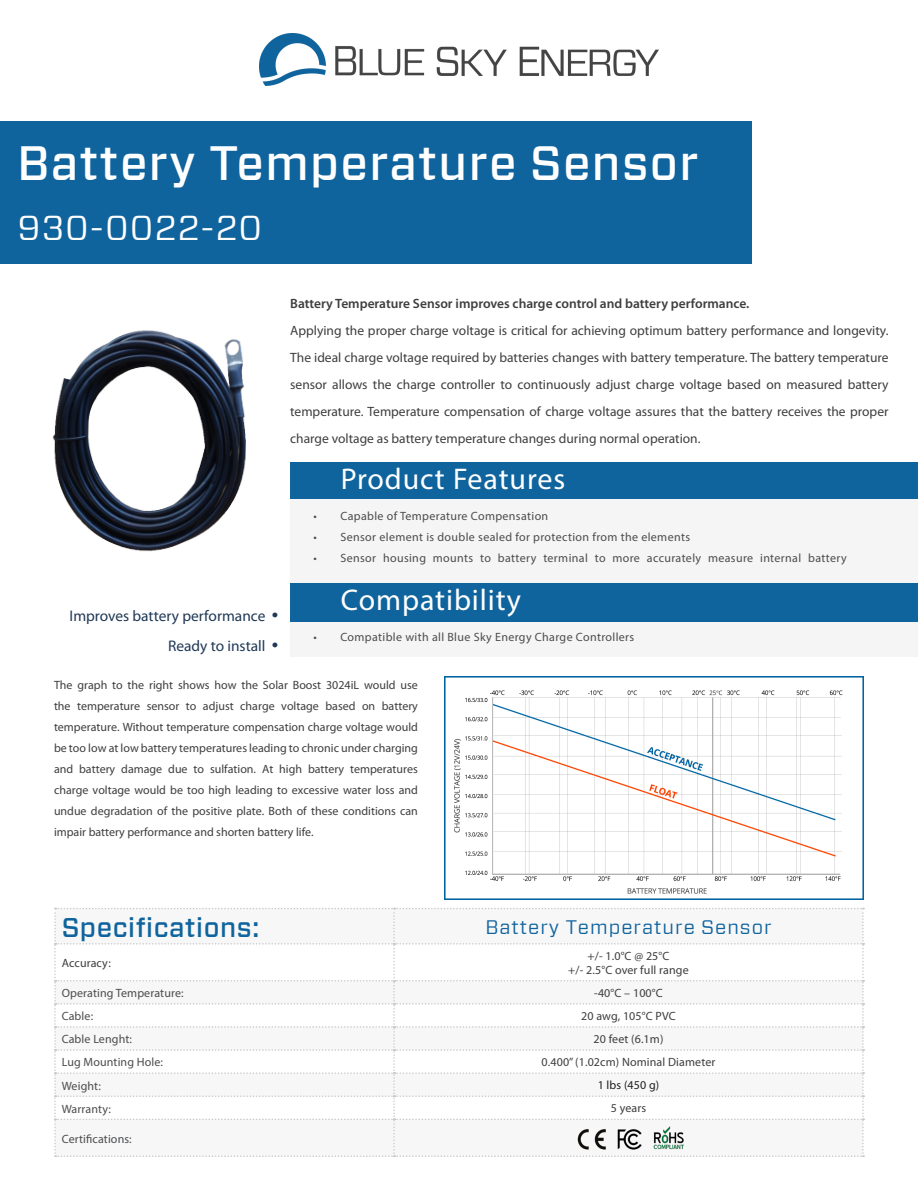
<style>
.page{position:relative;width:918px;height:1188px;background:#fff}
.page>*{position:absolute;margin:0;border:0;box-sizing:border-box;transform-origin:0 0}
.t1{font:500 48px "Forza";letter-spacing:.03em;color:#fff}
.t2{font:34.5px "Forza";letter-spacing:.03em;color:#fff}
.t3{font:30px "Myriad Pro";letter-spacing:.03em;color:#fff}
.t4{font:500 27px "Forza";letter-spacing:.02em;color:#10649d}
.t5{font:19.5px "Forza";letter-spacing:.05em;color:#10649d}
.t6{font:15.45px "Myriad Pro";color:#1f3855}
.t7{font:13.5px/27px "Myriad Pro";color:#3e3e3f;text-align:justify}
.t8{font:600 13.5px "Myriad Pro";color:#3e3e3f}
.Manual_Spec_Product{font:12px/21px "Myriad Pro";color:#3e3e3f;text-align:justify}
.Manual_Spec_list{font:12px "Myriad Pro";letter-spacing:.03em;color:#4b4c4d}
.Manual_Spec_list-2{font:12px "Myriad Pro";letter-spacing:.01em;color:#4b4c4d}
.Manual_Spec_Product-2{font:12px "Myriad Pro";letter-spacing:.01em;color:#231f20}
.Manual_Spec_list-3{font:12px "Myriad Pro";letter-spacing:.01em;color:#3e3e3f}
.s1{font-size:23.1px}
</style>
<div class="page">
<img style="left:52px;top:330px;width:194px;height:222px">
<div style="left:0;top:121px;width:751px;height:143px;background:#10649d"></div>
<div style="left:290px;top:499px;width:628px;height:157px;background:#f5f5f6"></div>
<div style="left:290px;top:462px;width:628px;height:37px;background:#10649d"></div>
<div style="left:290px;top:583px;width:628px;height:38px;background:#10649d"></div>
<svg style="left:54px;top:908px;width:810px;height:249px"></svg>
<img style="left:575px;top:1123px;width:111px;height:31px">
<img style="left:444px;top:677px;width:419px;height:222px">
<img style="left:260px;top:33px;width:398px;height:53px">
<p class="t1" style="left:18px;top:137px;width:683px">Battery Temperature Sensor</p>
<p class="t2" style="left:18px;top:209px;width:246px">930-0022-20</p>
<p class="t6" style="left:70px;top:606px;width:210px">Improves battery performance <span class="s1">•</span></p>
<p class="t6" style="left:168px;top:636px;width:112px">Ready to install <span class="s1">•</span></p>
<p class="t8" style="left:290px;top:295px;width:461px">Battery Temperature Sensor improves charge control and battery performance.</p>
<p class="t7" style="left:290px;top:317px;width:600px">Applying the proper charge voltage is critical for achieving optimum battery performance and longevity.<br>The ideal charge voltage required by batteries changes with battery temperature. The battery temperature sensor allows the charge controller to continuously adjust charge voltage based on measured battery temperature. Temperature compensation of charge voltage assures that the battery receives the proper charge voltage as battery temperature changes during normal operation.</p>
<p class="t3" style="left:341px;top:460px;width:226px">Product Features</p>
<p class="Manual_Spec_list" style="left:313px;top:509px;width:236px">• Capable of Temperature Compensation</p>
<p class="Manual_Spec_list" style="left:313px;top:530px;width:378px">• Sensor element is double sealed for protection from the elements</p>
<p class="Manual_Spec_list" style="left:313px;top:551px;width:535px">• Sensor housing mounts to battery terminal to more accurately measure internal battery</p>
<p class="t3" style="left:341px;top:582px;width:182px">Compatibility</p>
<p class="Manual_Spec_list" style="left:313px;top:630px;width:322px">• Compatible with all Blue Sky Energy Charge Controllers</p>
<p class="Manual_Spec_Product" style="left:54px;top:674px;width:365px">The graph to the right shows how the Solar Boost 3024iL would use the temperature sensor to adjust charge voltage based on battery temperature. Without temperature compensation charge voltage would be too low at low battery temperatures leading to chronic under charging and battery damage due to sulfation. At high battery temperatures charge voltage would be too high leading to excessive water loss and undue degradation of the positive plate. Both of these conditions can impair battery performance and shorten battery life.</p>
<p class="t4" style="left:62px;top:913px;width:199px">Specifications:</p>
<p class="t5" style="left:485px;top:917px;width:288px">Battery Temperature Sensor</p>
<p class="Manual_Spec_list-3" style="left:62px;top:956px;width:51px">Accuracy:</p>
<p class="Manual_Spec_Product" style="left:588px;top:945px;width:83px">+/- 1.0°C @ 25°C</p>
<p class="Manual_Spec_Product" style="left:568px;top:959px;width:122px">+/- 2.5°C over full range</p>
<p class="Manual_Spec_list-2" style="left:62px;top:986px;width:123px">Operating Temperature:</p>
<p class="Manual_Spec_Product" style="left:594px;top:982px;width:70px">-40°C – 100°C</p>
<p class="Manual_Spec_list" style="left:62px;top:1009px;width:33px">Cable:</p>
<p class="Manual_Spec_Product" style="left:581px;top:1005px;width:96px">20 awg, 105°C PVC</p>
<p class="Manual_Spec_list-2" style="left:62px;top:1032px;width:72px">Cable Lenght:</p>
<p class="Manual_Spec_Product" style="left:594px;top:1028px;width:71px">20 feet (6.1m)</p>
<p class="Manual_Spec_list-2" style="left:62px;top:1055px;width:103px">Lug Mounting Hole:</p>
<p class="Manual_Spec_Product" style="left:542px;top:1051px;width:175px">0.400” (1.02cm) Nominal Diameter</p>
<p class="Manual_Spec_list" style="left:62px;top:1078px;width:41px">Weight:</p>
<p class="Manual_Spec_Product-2" style="left:598px;top:1078px;width:63px">1 lbs (450 g)</p>
<p class="Manual_Spec_list-2" style="left:62px;top:1101px;width:51px">Warranty:</p>
<p class="Manual_Spec_Product" style="left:611px;top:1098px;width:37px">5 years</p>
<p class="Manual_Spec_list-2" style="left:62px;top:1131px;width:72px">Certifications:</p>
</div>
